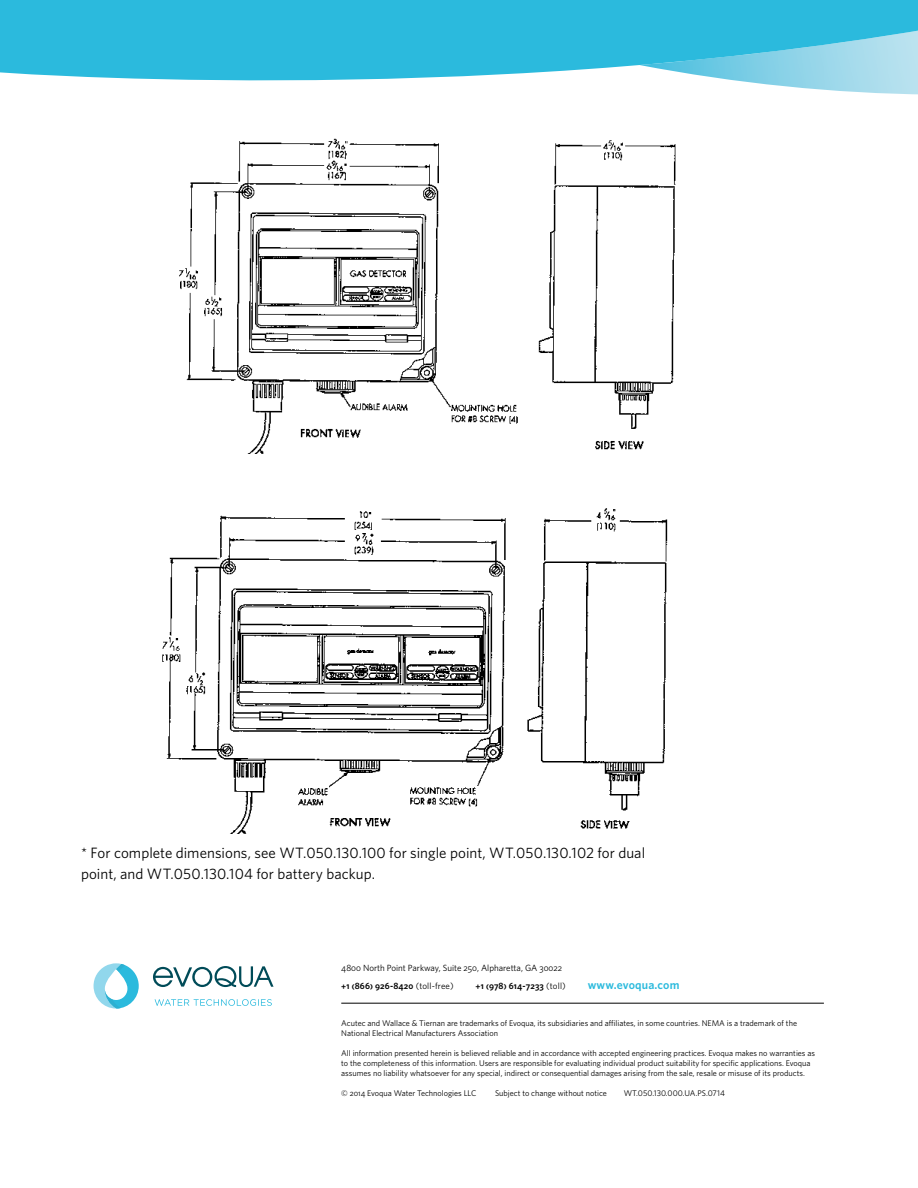
<style>
.page{position:relative;width:918px;height:1188px;background:#fff}
.page>*{position:absolute;margin:0;border:0;box-sizing:border-box;transform-origin:0 0}
.t1{font:15px/21px "Whitney HTF";letter-spacing:.005em;color:#000}
.t2{font:600 12px "Whitney HTF";letter-spacing:.015em;color:#2bbadd}
.t3{font:9px "Whitney HTF";color:#000}
.t4{font:9px "Whitney HTF Semi Bold SC";letter-spacing:.015em;color:#000}
.t5{font:8.25px/9.9px "Whitney HTF";color:#000}
.s1{font-family:"Whitney HTF Book SC"}
.s2{font-family:"Whitney HTF"}
</style>
<div class="page">
<hr style="left:341px;top:1003px;width:483px;height:1px;background:#000">
<svg style="left:153px;top:966px;width:121px;height:21px"></svg>
<svg style="left:155px;top:999px;width:117px;height:7px"></svg>
<svg style="left:94px;top:963px;width:45px;height:46px"></svg>
<svg style="left:0;top:0;width:918px;height:95px;fill:#2bbadd"></svg>
<img style="left:162px;top:508px;width:506px;height:326px">
<img style="left:179px;top:138px;width:497px;height:316px">
<h1 class="t1" style="left:81px;top:842px;width:566px">* For complete dimensions, see WT.050.130.100 for single point, WT.050.130.102 for dual point, and WT.050.130.104 for battery backup.</h1>
<p class="t3" style="left:341px;top:962px;width:222px"><span class="s1">4800</span> North Point Parkway, Suite <span class="s1">250</span>, Alpharetta, GA <span class="s1">30022</span></p>
<p class="t4" style="left:341px;top:981px;width:114px">+1 (866) 926-8420 <span class="s2">(toll-free)</span></p>
<p class="t4" style="left:476px;top:981px;width:92px">+1 (978) 614-7233 <span class="s2">(toll)</span></p>
<h2 class="t2" style="left:588px;top:978px;width:93px">www.evoqua.com</h2>
<p class="t5" style="left:341px;top:1018px;width:457px">Acutec and Wallace &amp; Tiernan are trademarks of Evoqua, its subsidiaries and affiliates, in some countries. NEMA is a trademark of the<br>National Electrical Manufacturers Association</p>
<p class="t5" style="left:341px;top:1048px;width:475px">All information presented herein is believed reliable and in accordance with accepted engineering practices. Evoqua makes no warranties as to the completeness of this information. Users are responsible for evaluating individual product suitability for specific applications. Evoqua assumes no liability whatsoever for any special, indirect or consequential damages arising from the sale, resale or misuse of its products.</p>
<p class="t5" style="left:341px;top:1088px;width:137px"><span class="s1">© 2014</span> Evoqua Water Technologies LLC</p>
<p class="t5" style="left:495px;top:1088px;width:113px">Subject to change without notice</p>
<p class="t5" style="left:624px;top:1088px;width:103px">WT.050.130.000.UA.PS.0714</p>
</div>
